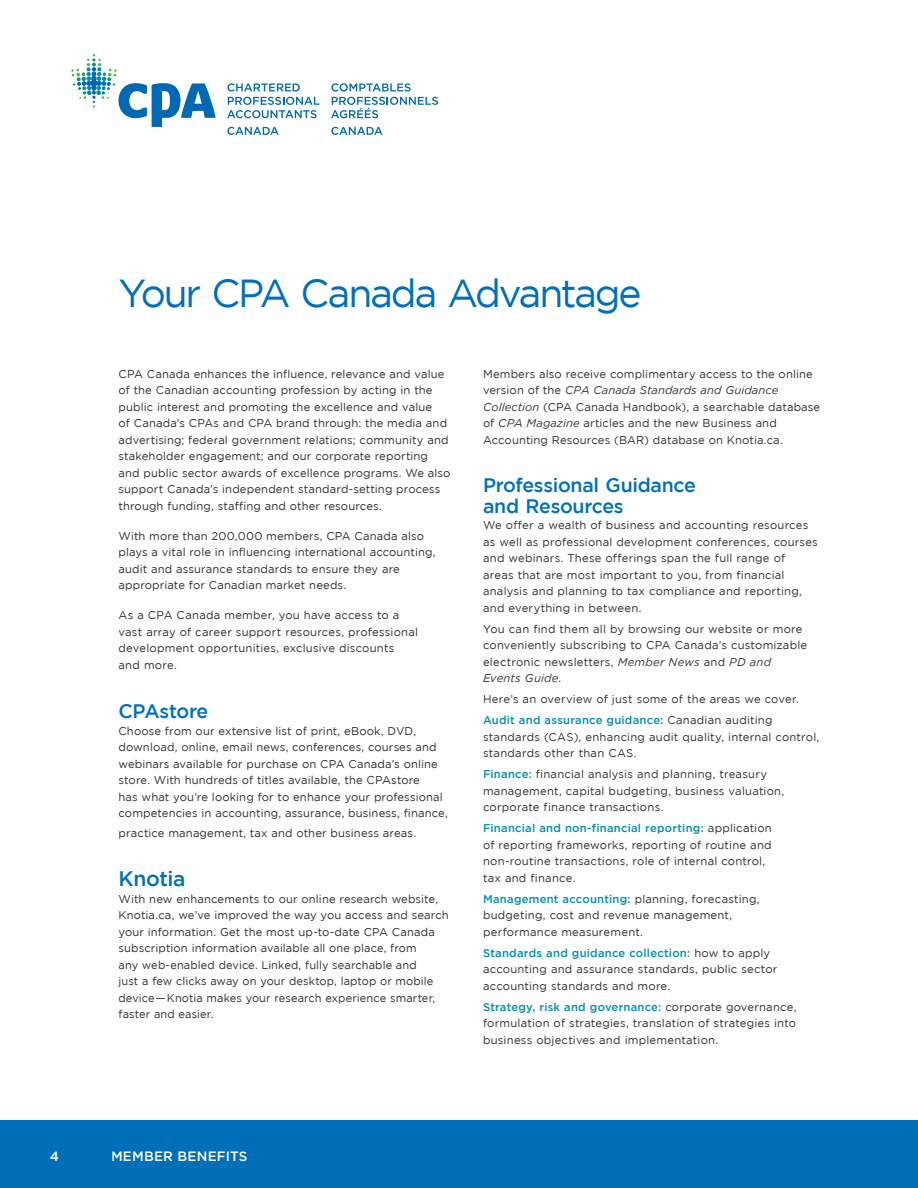
<style>
.page{position:relative;width:918px;height:1188px;background:#fff}
.page>*{position:absolute;margin:0;border:0;box-sizing:border-box;transform-origin:0 0}
.headChp{font:39px "Gotham";letter-spacing:-.055em;color:#006fba}
.head1{font:500 21px "Gotham";letter-spacing:-.015em;color:#006fba}
.head1-2{font:500 19.5px/21px "Gotham";letter-spacing:-.02em;color:#006fba}
.category{font:500 13.5px "Gotham";letter-spacing:.015em;color:#fff}
.para1{font:11.25px/16.5px "Gotham";letter-spacing:.01em;color:#312f30}
.s1{font-style:italic}
.s2{font-weight:500;color:#008eb4}
</style>
<div class="page">
<div style="left:0;top:1120px;width:918px;height:68px;background:#006fba"></div>
<svg style="left:227px;top:83px;width:92px;height:35px"></svg>
<svg style="left:331px;top:83px;width:107px;height:35px"></svg>
<svg style="left:71px;top:54px;width:144px;height:73px"></svg>
<svg style="left:227px;top:127px;width:52px;height:8px"></svg>
<svg style="left:331px;top:127px;width:52px;height:8px"></svg>
<p class="headChp" style="left:119px;top:272px;width:525px">Your CPA Canada Advantage</p>
<p class="para1" style="left:119px;top:365px;width:334px">CPA Canada enhances the influence, relevance and value of the Canadian accounting profession by acting in the public interest and promoting the excellence and value<br>of Canada’s CPAs and CPA brand through: the media and advertising; federal government relations; community and stakeholder engagement; and our corporate reporting and public sector awards of excellence programs. We also support Canada’s independent standard-setting process through funding, staffing and other resources.</p>
<p class="para1" style="left:119px;top:527px;width:319px">With more than 200,000 members, CPA Canada also plays a vital role in influencing international accounting, audit and assurance standards to ensure they are appropriate for Canadian market needs.</p>
<p class="para1" style="left:119px;top:607px;width:301px">As a CPA Canada member, you have access to a vast array of career support resources, professional development opportunities, exclusive discounts and more.</p>
<p class="head1-2" style="left:119px;top:700px;width:91px">CPAstore</p>
<p class="para1" style="left:119px;top:722px;width:331px">Choose from our extensive list of print, eBook, DVD, download, online, email news, conferences, courses and webinars available for purchase on CPA Canada’s online store. With hundreds of titles available, the CPAstore<br>has what you’re looking for to enhance your professional competencies in accounting, assurance, business, finance,</p>
<p class="para1" style="left:119px;top:824px;width:299px">practice management, tax and other business areas.</p>
<p class="head1" style="left:119px;top:867px;width:69px">Knotia</p>
<p class="para1" style="left:119px;top:890px;width:332px">With new enhancements to our online research website, Knotia.ca, we’ve improved the way you access and search your information. Get the most up-to-date CPA Canada subscription information available all one place, from<br>any web-enabled device. Linked, fully searchable and<br>just a few clicks away on your desktop, laptop or mobile device—Knotia makes your research experience smarter, faster and easier.</p>
<p class="para1" style="left:483px;top:365px;width:339px">Members also receive complimentary access to the online version of the <span class="s1">CPA Canada Standards and Guidance Collection</span> (CPA Canada Handbook), a searchable database of <span class="s1">CPA Magazine</span> articles and the new Business and Accounting Resources (BAR) database on Knotia.ca.</p>
<p class="head1-2" style="left:483px;top:474px;width:214px">Professional Guidance and Resources</p>
<p class="para1" style="left:483px;top:517px;width:336px">We offer a wealth of business and accounting resources as well as professional development conferences, courses and webinars. These offerings span the full range of areas that are most important to you, from financial analysis and planning to tax compliance and reporting, and everything in between.</p>
<p class="para1" style="left:483px;top:620px;width:326px">You can find them all by browsing our website or more conveniently subscribing to CPA Canada’s customizable electronic newsletters, <span class="s1">Member News</span> and <span class="s1">PD and Events Guide</span>.</p>
<p class="para1" style="left:483px;top:691px;width:317px">Here’s an overview of just some of the areas we cover.</p>
<p class="para1" style="left:483px;top:712px;width:338px"><span class="s2">Audit and assurance guidance:</span> Canadian auditing standards (CAS), enhancing audit quality, internal control, standards other than CAS.</p>
<p class="para1" style="left:483px;top:766px;width:303px"><span class="s2">Finance:</span> financial analysis and planning, treasury management, capital budgeting, business valuation, corporate finance transactions.</p>
<p class="para1" style="left:483px;top:820px;width:290px"><span class="s2">Financial and non-financial reporting:</span> application of reporting frameworks, reporting of routine and non-routine transactions, role of internal control, tax and finance.</p>
<p class="para1" style="left:483px;top:890px;width:278px"><span class="s2">Management accounting:</span> planning, forecasting, budgeting, cost and revenue management, performance measurement.</p>
<p class="para1" style="left:483px;top:944px;width:296px"><span class="s2">Standards and guidance collection:</span> how to apply accounting and assurance standards, public sector accounting standards and more.</p>
<p class="para1" style="left:483px;top:998px;width:315px;text-align:justify"><span class="s2">Strategy, risk and governance:</span> corporate governance, formulation of strategies, translation of strategies into business objectives and implementation.</p>
<p class="category" style="left:50px;top:1149px;width:11px">4</p>
<p class="category" style="left:111px;top:1149px;width:138px">MEMBER BENEFITS</p>
</div>
